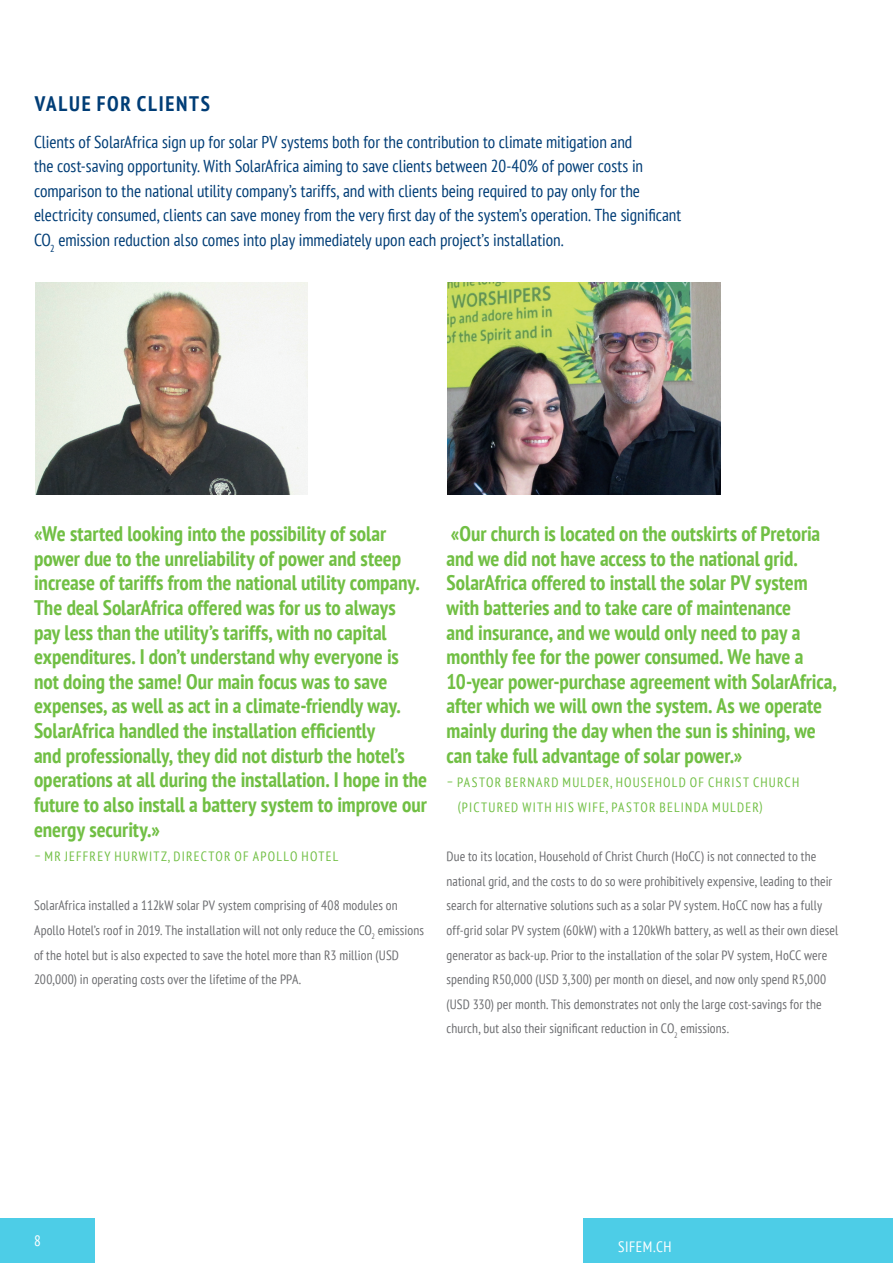
<style>
.page{position:relative;width:893px;height:1263px;background:#fff}
.page>*{position:absolute;margin:0;border:0;box-sizing:border-box;transform-origin:0 0}
.Lauftext{font:700 condensed 21px/24.6px "PT Sans";color:#71bf44}
.Lauftext_Titel{font:700 condensed 21px "PT Sans";letter-spacing:.08em;color:#003d76}
.Lauftext-2{font:condensed 17.25px/24.6px "PT Sans";color:#003d76}
.t1{font:condensed 15px "PT Sans";letter-spacing:.04em;color:#fff}
.Lauftext_Titel-2{font:condensed 13.5px/24.6px "PT Sans";letter-spacing:.01em;color:#6c6d70}
.Lauftext-3{font:condensed 13.5px/24.6px "PT Sans";letter-spacing:.09em;color:#71bf44}
</style>
<div class="page">
<div style="left:0;top:1218px;width:95px;height:45px;background:#4dcde7"></div>
<div style="left:584px;top:1218px;width:309px;height:45px;background:#4dcde7"></div>
<img style="left:35px;top:283px;width:273px;height:212px">
<img style="left:448px;top:283px;width:272px;height:212px">
<p class="Lauftext_Titel" style="left:35px;top:89px;width:177px">VALUE FOR CLIENTS</p>
<p class="Lauftext-2" style="left:34px;top:129px;width:649px">Clients of SolarAfrica sign up for solar PV systems both for the contribution to climate mitigation and<br>the cost-saving opportunity. With SolarAfrica aiming to save clients between 20-40% of power costs in comparison to the national utility company’s tariffs, and with clients being required to pay only for the electricity consumed, clients can save money from the very first day of the system’s operation. The significant CO<sub>2</sub> emission reduction also comes into play immediately upon each project’s installation.</p>
<p class="Lauftext" style="left:34px;top:521px;width:387px">«We started looking into the possibility of solar power due to the unreliability of power and steep increase of tariffs from the national utility company.</p>
<p class="Lauftext" style="left:34px;top:595px;width:395px">The deal SolarAfrica offered was for us to always<br>pay less than the utility’s tariffs, with no capital expenditures. I don’t understand why everyone is not doing the same! Our main focus was to save expenses, as well as act in a climate-friendly way.<br>SolarAfrica handled the installation efficiently<br>and professionally, they did not disturb the hotel’s operations at all during the installation. I hope in the future to also install a battery system to improve our energy security.»</p>
<p class="Lauftext-3" style="left:34px;top:844px;width:306px">– MR JEFFREY HURWITZ, DIRECTOR OF APOLLO HOTEL</p>
<p class="Lauftext_Titel-2" style="left:34px;top:893px;width:391px">SolarAfrica installed a 112kW solar PV system comprising of 408 modules on Apollo Hotel’s roof in 2019. The installation will not only reduce the CO<sub>2</sub> emissions of the hotel but is also expected to save the hotel more than R3 million (USD 200,000) in operating costs over the lifetime of the PPA.</p>
<p class="Lauftext" style="left:446px;top:521px;width:375px">«Our church is located on the outskirts of Pretoria and we did not have access to the national grid.<br>SolarAfrica offered to install the solar PV system with batteries and to take care of maintenance</p>
<p class="Lauftext" style="left:446px;top:619px;width:358px">and insurance, and we would only need to pay a monthly fee for the power consumed. We have a</p>
<p class="Lauftext" style="left:446px;top:669px;width:391px">10-year power-purchase agreement with SolarAfrica, after which we will own the system. As we operate mainly during the day when the sun is shining, we can take full advantage of solar power.»</p>
<p class="Lauftext-3" style="left:458px;top:770px;width:343px;text-indent:-11px">– PASTOR BERNARD MULDER, HOUSEHOLD OF CHRIST CHURCH (PICTURED WITH HIS WIFE, PASTOR BELINDA MULDER)</p>
<p class="Lauftext_Titel-2" style="left:446px;top:844px;width:393px">Due to its location, Household of Christ Church (HoCC) is not connected to the national grid, and the costs to do so were prohibitively expensive, leading to their search for alternative solutions such as a solar PV system. HoCC now has a fully off-grid solar PV system (60kW) with a 120kWh battery, as well as their own diesel generator as back-up. Prior to the installation of the solar PV system, HoCC were spending R50,000 (USD 3,300) per month on diesel, and now only spend R5,000 (USD 330) per month. This demonstrates not only the large cost-savings for the church, but also their significant reduction in CO<sub>2</sub> emissions.</p>
<p class="t1" style="left:34px;top:1231px;width:8px">8</p>
<p class="t1" style="left:618px;top:1237px;width:55px">SIFEM.CH</p>
</div>
